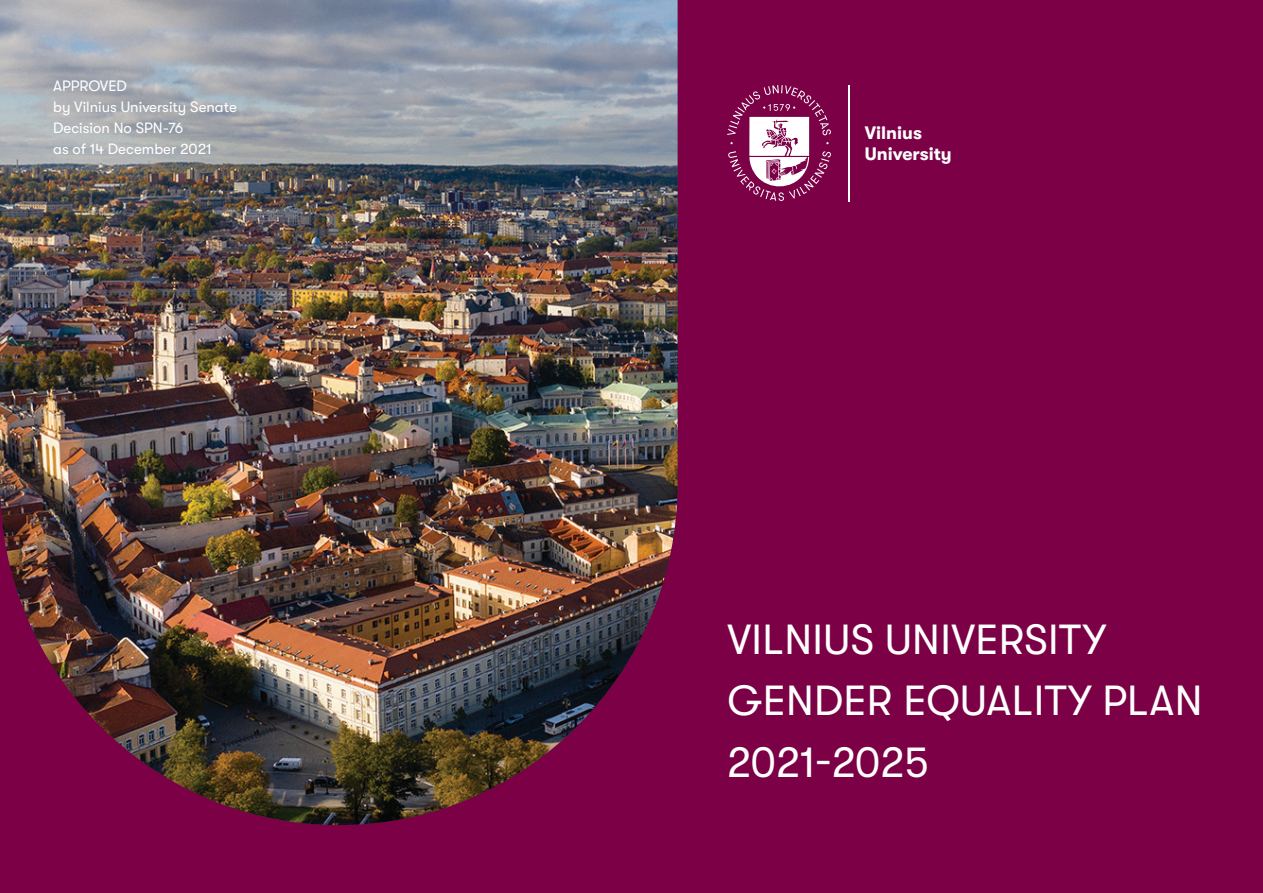
<style>
.page{position:relative;width:1263px;height:893px;background:#7b0046}
.page>*{position:absolute;margin:0;border:0;box-sizing:border-box;transform-origin:0 0}
.t1{font:42px/61.3px "GT Walsheim";letter-spacing:.01em;color:#fff}
.t2{font:700 18px/21.6px "GT Walsheim";color:#fff}
.t3{font:15px/21px "GT Walsheim";color:#fff}
</style>
<div class="page">
<img style="left:0;top:0;width:677px;height:825px">
<hr style="left:848px;top:85px;width:1px;height:116px;background:#fff">
<svg style="left:727px;top:85px;width:104px;height:116px"></svg>
<p class="t3" style="left:53px;top:76px;width:185px">APPROVED<br>by Vilnius University Senate<br>Decision No SPN-76<br>as of 14 December 2021</p>
<p class="t2" style="left:865px;top:122px;width:89px">Vilnius<br>University</p>
<h1 class="t1" style="left:727px;top:609px;width:477px">VILNIUS UNIVERSITY<br>GENDER EQUALITY PLAN<br>2021-2025</h1>
</div>
